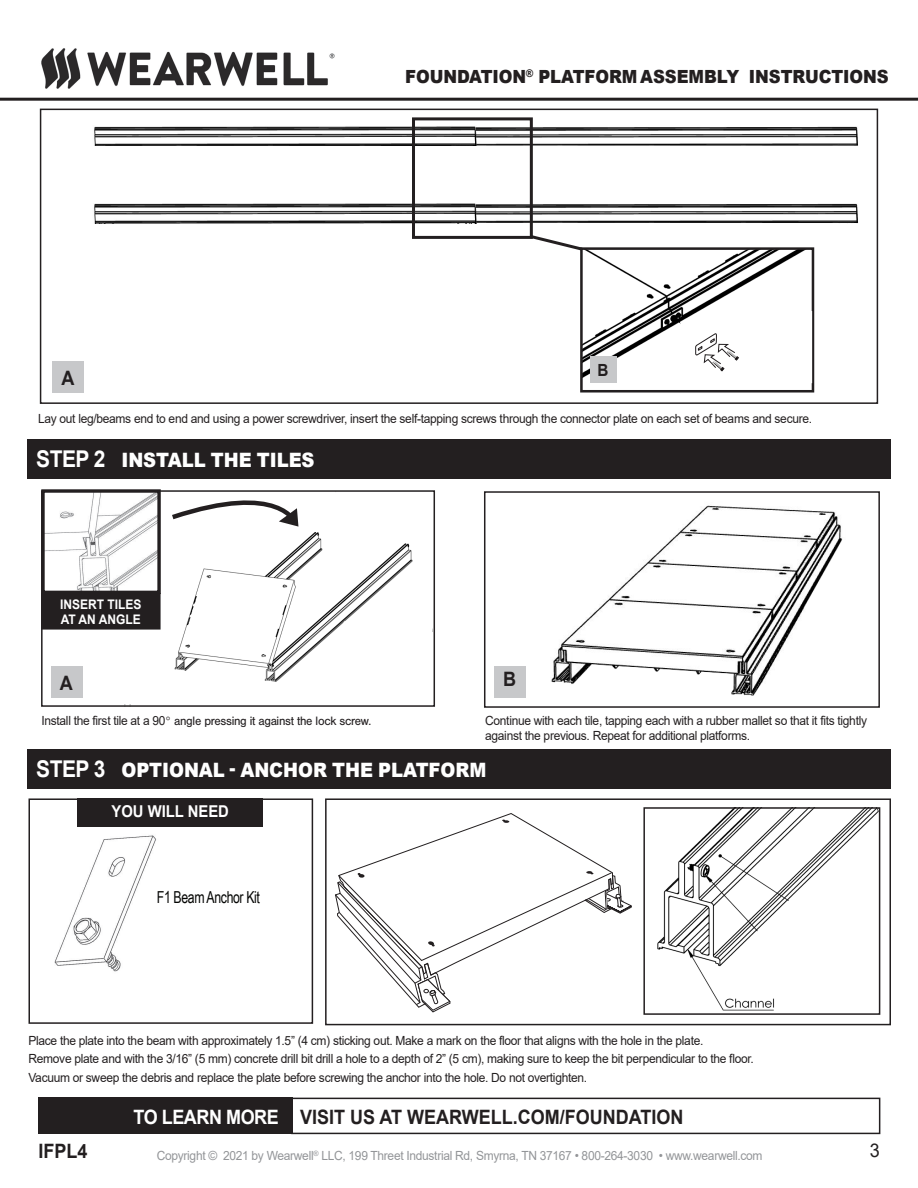
<style>
.page{position:relative;width:918px;height:1188px;background:#fff}
.page>*{position:absolute;margin:0;border:0;box-sizing:border-box;transform-origin:0 0}
.t1{font:700 23.1px "Arial";letter-spacing:-.025em;color:#fff;scale:.91 1}
.t2{font:900 19.8px "Arial";letter-spacing:-.005em;color:#fff;scale:.91 1}
.t3{font:700 19.8px "Arial";color:#231f20;scale:.91 1}
.t4{font:700 19.8px "Arial";letter-spacing:-.025em;color:#fff;scale:.91 1}
.Bullet_Points{font:18.9px "Arial";color:#231f20;scale:.95 1}
.t5{font:900 18.15px "Arial";letter-spacing:-.005em;color:#231f20;scale:.91 1}
.t6{font:700 16.8px "Arial";color:#231f20;scale:.91 1}
.t7{font:16.5px "Arial Narrow";letter-spacing:-.025em;color:#040503;scale:.91 1}
.t8{font:700 16.35px "Arial";color:#fff;scale:.91 1}
.t9{font:700 13.2px "Arial";color:#fff;scale:.91 1}
.Bullet_Points-2{font:12.6px/15px "Arial";letter-spacing:-.025em;color:#231f20;scale:.95 1}
.t10{font:12.6px "Arial";letter-spacing:-.025em;color:#939598;scale:.95 1}
.Bullet_Points-3{font:12.6px "Nimbus San";letter-spacing:-.025em;color:#231f20;scale:.95 1}
.s1{font-family:"Arial"}
</style>
<div class="page">
<div style="left:40px;top:109px;width:838px;height:295px;border:2px solid #231f20"></div>
<img style="left:584px;top:251px;width:219px;height:126px">
<div style="left:580px;top:247px;width:234px;height:146px;border:3px solid #231f20"></div>
<svg style="left:680px;top:311px;width:132px;height:72px"></svg>
<hr style="left:0;top:98px;width:918px;height:3px;background:#231f20">
<img style="left:41px;top:48px;width:294px;height:41px">
<div style="left:38px;top:1098px;width:255px;height:36px;background:#231f20"></div>
<div style="left:291px;top:1098px;width:589px;height:36px;border:2px solid #231f20"></div>
<div style="left:27px;top:439px;width:864px;height:40px;background:#231f20"></div>
<img style="left:94px;top:126px;width:382px;height:20px">
<img style="left:94px;top:203px;width:382px;height:20px">
<img style="left:476px;top:126px;width:382px;height:20px">
<img style="left:476px;top:203px;width:382px;height:20px">
<div style="left:412px;top:117px;width:121px;height:122px;border:3px solid #231f20"></div>
<svg style="left:527px;top:233px;width:59px;height:20px"></svg>
<img style="left:174px;top:532px;width:239px;height:150px">
<div style="left:41px;top:490px;width:394px;height:217px;border:2px solid #231f20"></div>
<svg style="left:306px;top:605px;width:107px;height:77px"></svg>
<img style="left:45px;top:493px;width:112px;height:97px">
<div style="left:41px;top:489px;width:120px;height:105px;border:3px solid #231f20"></div>
<svg style="left:167px;top:490px;width:133px;height:37px"></svg>
<div style="left:42px;top:594px;width:118px;height:35px;background:#231f20"></div>
<div style="left:41px;top:593px;width:120px;height:37px;border:2px solid #231f20"></div>
<img style="left:551px;top:505px;width:292px;height:191px">
<div style="left:484px;top:491px;width:396px;height:217px;border:2px solid #231f20"></div>
<div style="left:52px;top:361px;width:32px;height:32px;background:#c7c8ca"></div>
<div style="left:51px;top:666px;width:32px;height:32px;background:#c7c8ca"></div>
<div style="left:494px;top:666px;width:32px;height:32px;background:#c7c8ca"></div>
<div style="left:590px;top:356px;width:27px;height:27px;background:#c7c8ca"></div>
<div style="left:27px;top:749px;width:864px;height:40px;background:#231f20"></div>
<div style="left:325px;top:798px;width:566px;height:227px;border:2px solid #231f20"></div>
<div style="left:28px;top:798px;width:285px;height:226px;border:2px solid #231f20"></div>
<svg style="left:350px;top:813px;width:260px;height:58px"></svg>
<svg style="left:502px;top:820px;width:7px;height:3px"></svg>
<svg style="left:335px;top:871px;width:297px;height:141px"></svg>
<img style="left:54px;top:835px;width:102px;height:137px">
<div style="left:78px;top:798px;width:185px;height:29px;background:#231f20"></div>
<img style="left:657px;top:810px;width:220px;height:201px">
<div style="left:643px;top:807px;width:237px;height:208px;border:2px solid #231f20"></div>
<svg style="left:736px;top:892px;width:112px;height:63px"></svg>
<p class="t3" style="left:61px;top:364px;width:16px">A</p>
<p class="t5" style="left:405px;top:63px;width:533px">FOUNDATION<sup>®</sup> PLATFORM ASSEMBLY INSTRUCTIONS</p>
<p class="t6" style="left:598px;top:359px;width:14px">B</p>
<p class="Bullet_Points-2" style="left:38px;top:411px;width:816px">Lay out leg/beams end to end and using a power screwdriver, insert the self-tapping screws through the connector plate on each set of beams and secure.</p>
<p class="t1" style="left:36px;top:442px;width:78px">STEP 2</p>
<p class="t2" style="left:122px;top:446px;width:214px">INSTALL THE TILES</p>
<p class="t9" style="left:60px;top:595px;width:91px">INSERT TILES</p>
<p class="t9" style="left:61px;top:610px;width:90px">AT AN ANGLE</p>
<p class="t3" style="left:60px;top:669px;width:16px">A</p>
<p class="t3" style="left:503px;top:665px;width:16px">B</p>
<p class="Bullet_Points-3" style="left:41px;top:714px;width:349px"><span class="s1">Install the first tile at a 90</span>° angle pressing it against the lock screw.</p>
<p class="Bullet_Points-2" style="left:485px;top:713px;width:403px">Continue with each tile, tapping each with a rubber mallet so that it fits tightly against the previous. Repeat for additional platforms.</p>
<p class="t1" style="left:36px;top:753px;width:78px">STEP 3</p>
<p class="t2" style="left:122px;top:756px;width:402px">OPTIONAL - ANCHOR THE PLATFORM</p>
<p class="t8" style="left:111px;top:800px;width:131px">YOU WILL NEED</p>
<p class="t7" style="left:157px;top:886px;width:115px">F1 Beam Anchor Kit</p>
<p class="Bullet_Points-2" style="left:28px;top:1033px;width:712px">Place the plate into the beam with approximately 1.5” (4 cm) sticking out. Make a mark on the floor that aligns with the hole in the plate.</p>
<p class="Bullet_Points-2" style="left:28px;top:1051px;width:765px">Remove plate and with the 3/16” (5 mm) concrete drill bit drill a hole to a depth of 2” (5 cm), making sure to keep the bit perpendicular to the floor.</p>
<p class="Bullet_Points-2" style="left:28px;top:1070px;width:590px">Vacuum or sweep the debris and replace the plate before screwing the anchor into the hole. Do not overtighten.</p>
<p class="t4" style="left:134px;top:1103px;width:161px">TO LEARN MORE</p>
<p class="t3" style="left:300px;top:1103px;width:423px">VISIT US AT WEARWELL.COM/FOUNDATION</p>
<p class="t3" style="left:38px;top:1137px;width:55px">IFPL4</p>
<p class="t10" style="left:157px;top:1147px;width:639px">Copyright © 2021 by Wearwell<sup>®</sup> LLC, 199 Threet Industrial Rd, Smyrna, TN 37167 • 800-264-3030 • www.wearwell.com</p>
<p class="Bullet_Points" style="left:870px;top:1138px;width:12px">3</p>
</div>
